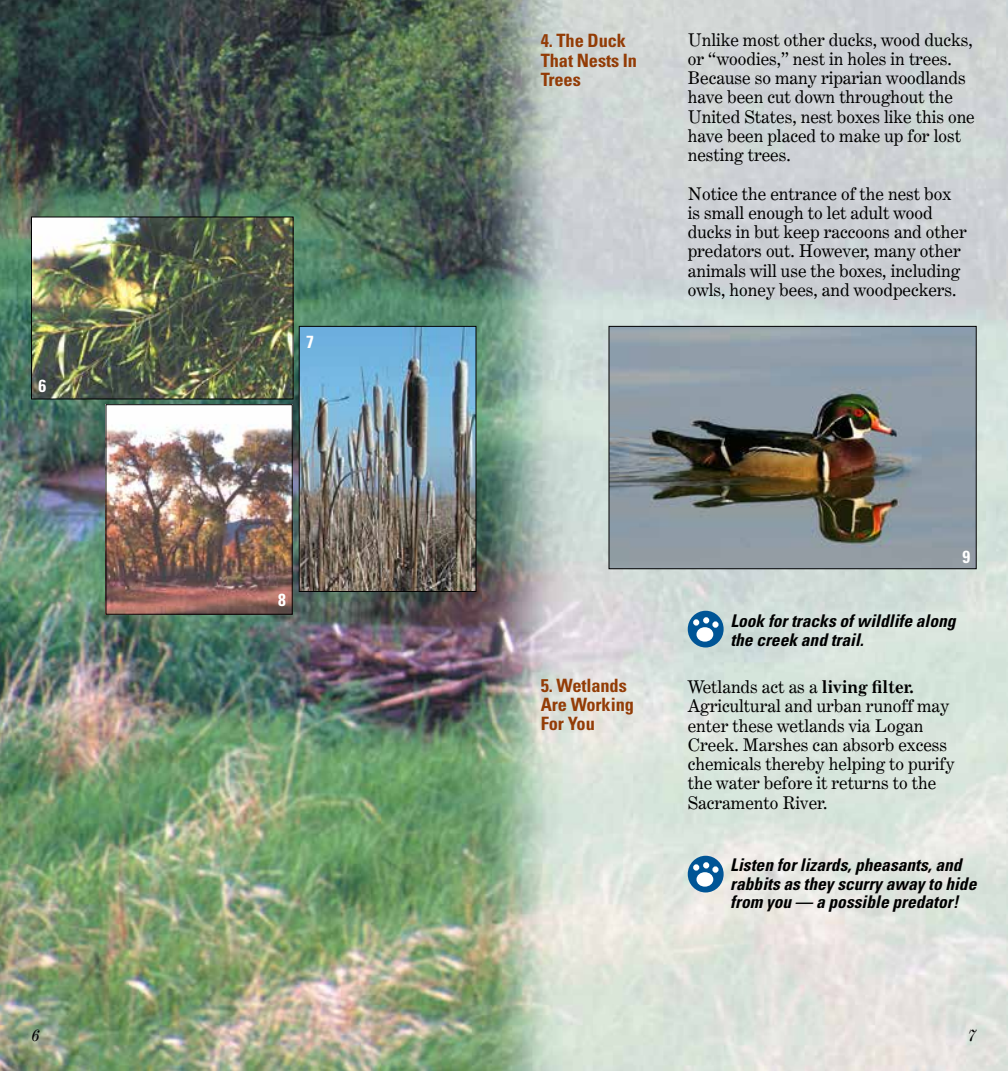
<style>
.page{position:relative;width:1008px;height:1071px;background:#fff}
.page>*{position:absolute;margin:0;border:0;box-sizing:border-box;transform-origin:0 0}
.t1{font:700 condensed 18.38px/19.2px "Univers";letter-spacing:-.005em;color:#933c06}
.t2{font:17.5px/19.2px "Century Expanded BT";color:#000}
.t3{font:italic 700 condensed 17.5px/18.4px "Univers";color:#000}
.t4{font:700 condensed 17.5px "Univers";color:#fff}
.t5{font:italic 17.5px "Century Expanded BT";color:#000}
.s1{font-weight:700}
</style>
<div class="page">
<img style="left:0;top:0;width:1008px;height:1071px">
<div style="left:689px;top:612px;width:34px;height:35px;background:#005596;border-radius:50%"></div>
<div style="left:688px;top:611px;width:36px;height:37px;border:2px solid #005596;border-radius:50%"></div>
<div style="left:697px;top:628px;width:15px;height:13px;background:#fff;border-radius:50%"></div>
<div style="left:696px;top:627px;width:17px;height:15px;border:2px solid #fff;border-radius:50%"></div>
<div style="left:693px;top:619px;width:6px;height:7px;border:2px solid #fff;border-radius:50%"></div>
<div style="left:703px;top:617px;width:6px;height:7px;border:2px solid #fff;border-radius:50%"></div>
<svg style="left:704px;top:618px;width:14px;height:9px"></svg>
<div style="left:712px;top:621px;width:7px;height:7px;border:2px solid #fff;border-radius:50%"></div>
<img style="left:301px;top:328px;width:173px;height:262px">
<div style="left:299px;top:326px;width:177px;height:266px;border:1px solid #000"></div>
<img style="left:33px;top:219px;width:258px;height:178px">
<div style="left:31px;top:217px;width:262px;height:182px;border:1px solid #000"></div>
<img style="left:611px;top:328px;width:363px;height:239px">
<div style="left:609px;top:326px;width:367px;height:243px;border:1px solid #000"></div>
<img style="left:108px;top:406px;width:182px;height:206px">
<div style="left:689px;top:857px;width:34px;height:35px;background:#005596;border-radius:50%"></div>
<div style="left:688px;top:856px;width:36px;height:36px;border:2px solid #005596;border-radius:50%"></div>
<div style="left:697px;top:873px;width:15px;height:13px;background:#fff;border-radius:50%"></div>
<div style="left:696px;top:872px;width:17px;height:15px;border:2px solid #fff;border-radius:50%"></div>
<div style="left:693px;top:864px;width:6px;height:7px;border:2px solid #fff;border-radius:50%"></div>
<div style="left:703px;top:862px;width:6px;height:7px;border:2px solid #fff;border-radius:50%"></div>
<svg style="left:704px;top:863px;width:12px;height:9px"></svg>
<div style="left:712px;top:866px;width:7px;height:7px;border:2px solid #fff;border-radius:50%"></div>
<p class="t4" style="left:38px;top:375px;width:9px">6</p>
<p class="t4" style="left:306px;top:331px;width:9px">7</p>
<p class="t4" style="left:278px;top:589px;width:9px">8</p>
<p class="t1" style="left:541px;top:31px;width:98px">4. The Duck<br>That Nests In<br>Trees</p>
<p class="t2" style="left:688px;top:30px;width:289px">Unlike most other ducks, wood ducks, or “woodies,” nest in holes in trees.<br>Because so many riparian woodlands have been cut down throughout the<br>United States, nest boxes like this one have been placed to make up for lost nesting trees.</p>
<p class="t2" style="left:688px;top:184px;width:280px">Notice the entrance of the nest box is small enough to let adult wood ducks in but keep raccoons and other predators out. However, many other animals will use the boxes, including owls, honey bees, and woodpeckers.</p>
<p class="t1" style="left:541px;top:676px;width:95px">5. Wetlands<br>Are Working<br>For You</p>
<p class="t4" style="left:962px;top:546px;width:9px">9</p>
<p class="t3" style="left:730px;top:612px;width:227px">Look for tracks of wildlife along the creek and trail.</p>
<p class="t2" style="left:688px;top:677px;width:268px">Wetlands act as a <span class="s1">living filter.<br></span>Agricultural and urban runoff may enter these wetlands via Logan<br>Creek. Marshes can absorb excess chemicals thereby helping to purify the water before it returns to the<br>Sacramento River.</p>
<p class="t3" style="left:730px;top:856px;width:248px">Listen for lizards, pheasants, and rabbits as they scurry away to hide from you — a possible predator!</p>
<p class="t5" style="left:31px;top:1024px;width:10px">6</p>
<p class="t5" style="left:968px;top:1024px;width:10px">7</p>
</div>
